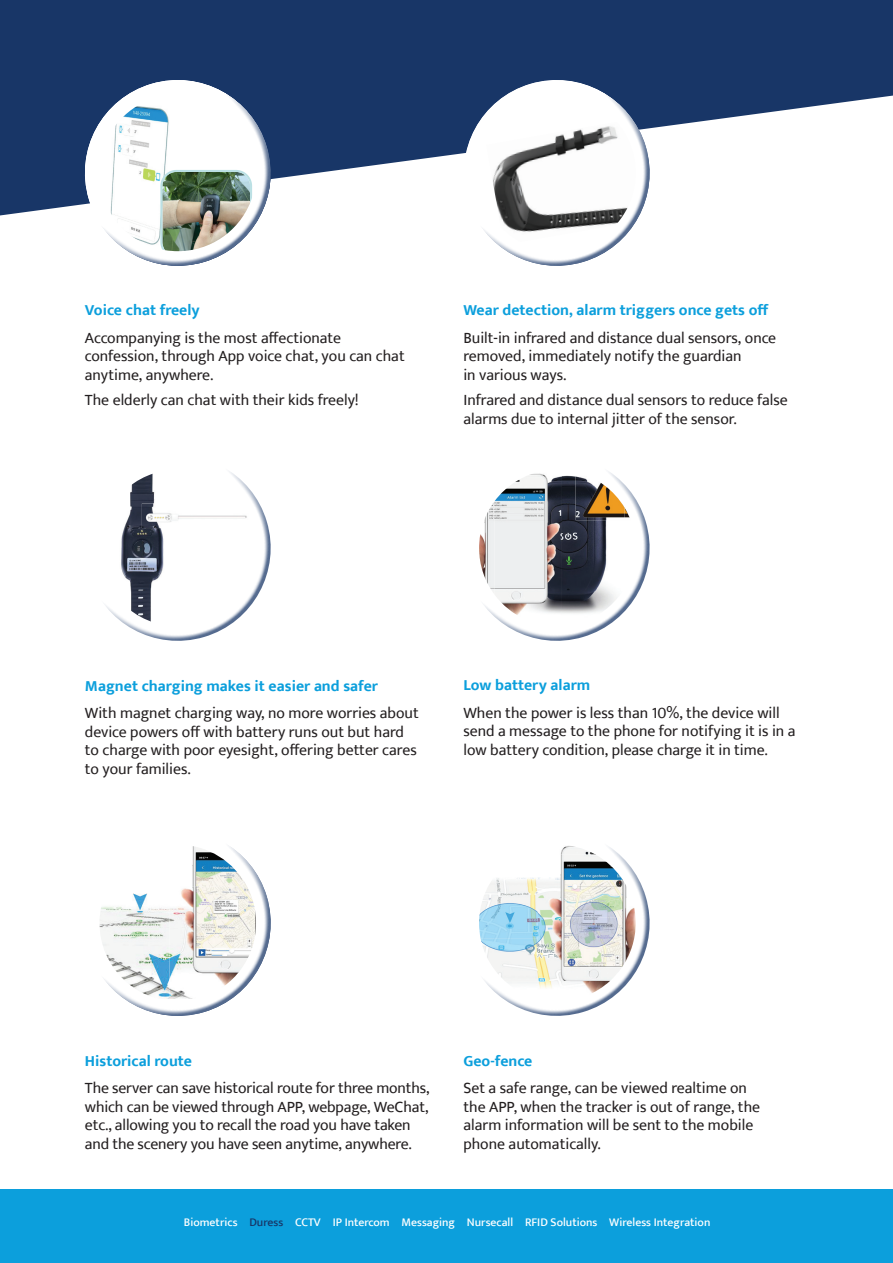
<style>
.page{position:relative;width:893px;height:1263px;background:#fff}
.page>*{position:absolute;margin:0;border:0;box-sizing:border-box;transform-origin:0 0}
.t1{font:15.75px/18.8px "Ek Mukta";color:#231f20}
.t2{font:700 15.75px "Ek Mukta";color:#0c9fdc}
.t3{font:500 11.7px "Ek Mukta";color:#fff}
.s1{color:#183667}
</style>
<div class="page">
<svg style="left:0;top:0;width:893px;height:216px;fill:#183667"></svg>
<div style="left:0;top:1189px;width:893px;height:74px;background:#0c9fdc"></div>
<svg style="left:439px;top:58px;width:221px;height:158px;background:#37507b"></svg>
<svg style="left:453px;top:85px;width:221px;height:181px"></svg>
<svg style="left:281px;top:85px;width:14px;height:131px;fill:#183667"></svg>
<svg style="left:60px;top:58px;width:221px;height:208px"></svg>
<img style="left:486px;top:122px;width:150px;height:120px">
<svg style="left:128px;top:498px;width:143px;height:143px"></svg>
<img style="left:105px;top:471px;width:151px;height:155px">
<img style="left:142px;top:503px;width:108px;height:25px">
<svg style="left:507px;top:471px;width:143px;height:170px"></svg>
<img style="left:576px;top:472px;width:49px;height:48px">
<img style="left:479px;top:471px;width:83px;height:155px">
<svg style="left:480px;top:847px;width:170px;height:169px"></svg>
<svg style="left:127px;top:861px;width:144px;height:155px"></svg>
<img style="left:479px;top:854px;width:59px;height:85px">
<img style="left:481px;top:939px;width:57px;height:60px">
<img style="left:538px;top:846px;width:57px;height:8px">
<img style="left:538px;top:854px;width:84px;height:127px">
<img style="left:621px;top:878px;width:15px;height:90px">
<img style="left:538px;top:981px;width:72px;height:20px">
<img style="left:99px;top:887px;width:103px;height:114px">
<img style="left:170px;top:846px;width:77px;height:41px">
<img style="left:170px;top:887px;width:86px;height:110px">
<p class="t2" style="left:85px;top:301px;width:116px">Voice chat freely</p>
<p class="t1" style="left:85px;top:328px;width:321px">Accompanying is the most affectionate confession, through App voice chat, you can chat anytime, anywhere.</p>
<p class="t1" style="left:85px;top:390px;width:275px">The elderly can chat with their kids freely!</p>
<p class="t2" style="left:463px;top:301px;width:307px">Wear detection, alarm triggers once gets off</p>
<p class="t1" style="left:463px;top:328px;width:314px">Built-in infrared and distance dual sensors, once removed, immediately notify the guardian<br>in various ways.</p>
<p class="t1" style="left:463px;top:390px;width:326px">Infrared and distance dual sensors to reduce false alarms due to internal jitter of the sensor.</p>
<p class="t2" style="left:85px;top:676px;width:295px">Magnet charging makes it easier and safer</p>
<p class="t1" style="left:85px;top:703px;width:335px">With magnet charging way, no more worries about device powers off with battery runs out but hard to charge with poor eyesight, offering better cares to your families.</p>
<p class="t2" style="left:463px;top:676px;width:128px">Low battery alarm</p>
<p class="t1" style="left:463px;top:703px;width:334px">When the power is less than 10%, the device will send a message to the phone for notifying it is in a low battery condition, please charge it in time.</p>
<p class="t2" style="left:85px;top:1051px;width:109px">Historical route</p>
<p class="t1" style="left:85px;top:1078px;width:346px">The server can save historical route for three months, which can be viewed through APP, webpage, WeChat, etc., allowing you to recall the road you have taken and the scenery you have seen anytime, anywhere.</p>
<p class="t2" style="left:463px;top:1051px;width:70px">Geo-fence</p>
<p class="t1" style="left:463px;top:1078px;width:298px">Set a safe range, can be viewed realtime on the APP, when the tracker is out of range, the alarm information will be sent to the mobile phone automatically.</p>
<p class="t3" style="left:184px;top:1215px;width:528px">Biometrics <span class="s1">Duress</span> CCTV IP Intercom Messaging Nursecall RFID Solutions Wireless Integration</p>
</div>
